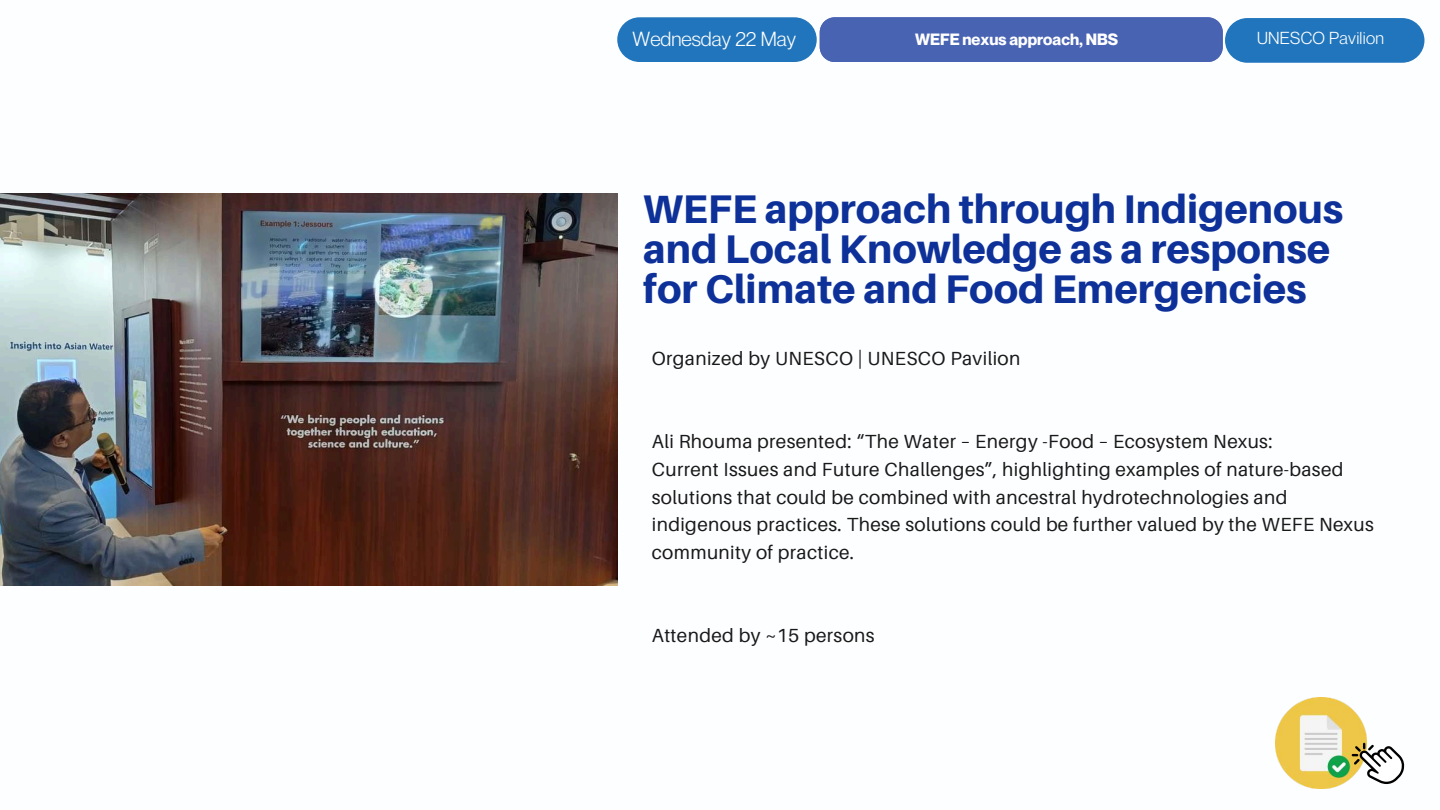
<style>
.page{position:relative;width:1440px;height:810px;background:#fff}
.page>*{position:absolute;margin:0;border:0;box-sizing:border-box;transform-origin:0 0}
.t1{font:800 40px/39.8px "Aileron";color:#0e3199}
.t2{font:20px "Neue Montreal";color:#fff}
.t3{font:19px/27.8px "Aileron";letter-spacing:.02em;color:#191919}
.t4{font:17px "Neue Montreal";letter-spacing:.015em;color:#fff}
.t5{font:700 16px "Neue Montreal";color:#fff}
</style>
<div class="page">
<div style="left:617px;top:17px;width:200px;height:45px;background:#2175bc;border-radius:22px"></div>
<div style="left:820px;top:17px;width:403px;height:45px;background:#4963b3"></div>
<div style="left:1225px;top:18px;width:199px;height:45px;background:#2175bc;border-radius:22px"></div>
<img style="left:0;top:194px;width:617px;height:391px">
<img style="left:1275px;top:697px;width:92px;height:92px">
<svg style="left:1352px;top:743px;width:52px;height:41px"></svg>
<p class="t2" style="left:633px;top:27px;width:165px">Wednesday 22 May</p>
<p class="t5" style="left:915px;top:29px;width:205px">WEFE nexus approach, NBS</p>
<p class="t4" style="left:1257px;top:28px;width:128px">UNESCO Pavilion</p>
<h1 class="t1" style="left:643px;top:189px;width:702px">WEFE approach through Indigenous and Local Knowledge as a response for Climate and Food Emergencies</h1>
<p class="t3" style="left:652px;top:344px;width:370px">Organized by UNESCO | UNESCO Pavilion</p>
<p class="t3" style="left:652px;top:427px;width:723px">Ali Rhouma presented: “The Water – Energy -Food – Ecosystem Nexus:<br>Current Issues and Future Challenges”, highlighting examples of nature-based solutions that could be combined with ancestral hydrotechnologies and indigenous practices. These solutions could be further valued by the WEFE Nexus community of practice.</p>
<p class="t3" style="left:652px;top:621px;width:224px">Attended by ~15 persons</p>
</div>
